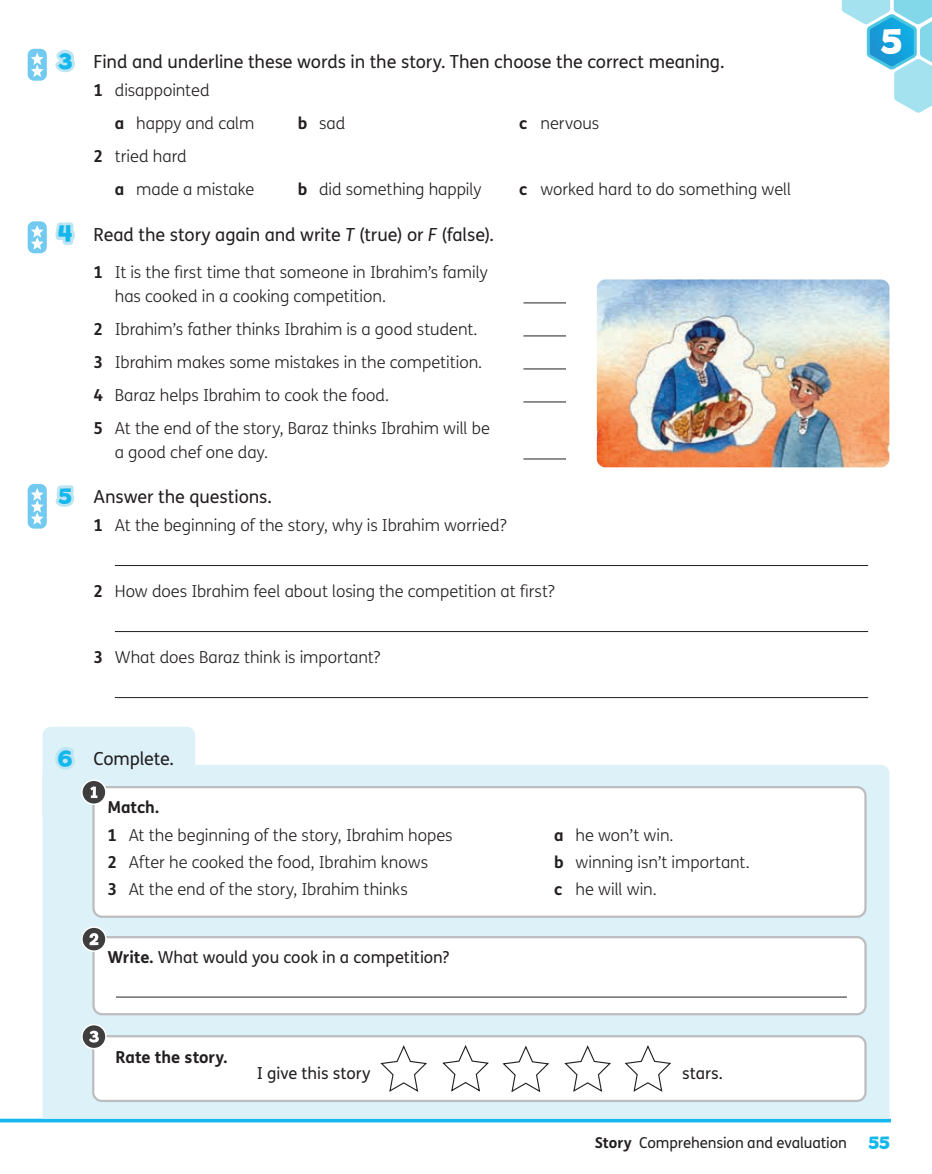
<style>
.page{position:relative;width:932px;height:1174px;background:#fff}
.page>*{position:absolute;margin:0;border:0;box-sizing:border-box;transform-origin:0 0}
.t1{font:700 36px "Billy";color:#fff}
.t2{font:18px "FS Me";letter-spacing:-.005em;color:#231f20}
.t3{font:300 16.5px/33px "FS Me";letter-spacing:-.005em;color:#231f20}
.t4{font:16.5px "FS Me";color:#231f20}
.t5{font:700 16.5px "FS Me";color:#231f20}
.t6{font:15px "FS Me";letter-spacing:-.01em;color:#231f20}
.s1{font-family:"Billy";font-weight:700;font-size:22.5px;color:#bde5f2}
.s2{font-weight:700}
.s3{font-style:italic}
.s4{font-family:"Billy";font-weight:700;font-size:18px;color:#15b8ec}
</style>
<div class="page">
<svg style="left:0;top:1118px;width:890px;height:4px;background:#43c5ef"></svg>
<svg style="left:841px;top:0;width:90px;height:113px"></svg>
<div style="left:43px;top:765px;width:846px;height:353px;background:#dcf1f8"></div>
<hr style="left:523px;top:302px;width:43px;height:1px;background:#231f20">
<hr style="left:523px;top:335px;width:43px;height:1px;background:#231f20">
<hr style="left:523px;top:368px;width:43px;height:1px;background:#231f20">
<hr style="left:523px;top:401px;width:43px;height:1px;background:#231f20">
<hr style="left:523px;top:458px;width:43px;height:1px;background:#231f20">
<hr style="left:115px;top:565px;width:752px;height:1px;background:#231f20">
<hr style="left:115px;top:631px;width:752px;height:1px;background:#231f20">
<hr style="left:115px;top:697px;width:752px;height:1px;background:#231f20">
<div style="left:28px;top:49px;width:19px;height:32px;background:#72caf1;border-radius:6px"></div>
<svg style="left:31px;top:52px;width:13px;height:25px"></svg>
<div style="left:28px;top:221px;width:19px;height:32px;background:#72caf1;border-radius:6px"></div>
<svg style="left:31px;top:225px;width:13px;height:25px"></svg>
<div style="left:28px;top:484px;width:19px;height:44px;background:#72caf1;border-radius:6px"></div>
<svg style="left:31px;top:488px;width:13px;height:37px"></svg>
<div style="left:93px;top:787px;width:772px;height:129px;background:#fff;border-radius:9px"></div>
<div style="left:92px;top:786px;width:774px;height:132px;border:2px solid #bcbdc0;border-radius:9px"></div>
<svg style="left:43px;top:726px;width:152px;height:89px"></svg>
<div style="left:81px;top:779px;width:26px;height:26px;border:2px solid #fff;border-radius:50%"></div>
<div style="left:93px;top:937px;width:772px;height:77px;background:#fff;border-radius:9px"></div>
<hr style="left:116px;top:996px;width:730px;height:1px;background:#231f20">
<div style="left:92px;top:936px;width:774px;height:79px;border:2px solid #bcbdc0;border-radius:9px"></div>
<div style="left:82px;top:927px;width:24px;height:24px;background:#3e3e3f;border-radius:50%"></div>
<svg style="left:89px;top:933px;width:9px;height:12px"></svg>
<div style="left:81px;top:926px;width:26px;height:26px;border:2px solid #fff;border-radius:50%"></div>
<img style="left:596px;top:279px;width:293px;height:188px">
<div style="left:93px;top:1036px;width:772px;height:64px;background:#fff;border-radius:9px"></div>
<div style="left:92px;top:1035px;width:774px;height:67px;border:2px solid #bcbdc0;border-radius:9px"></div>
<div style="left:82px;top:1024px;width:24px;height:24px;background:#3e3e3f;border-radius:50%"></div>
<svg style="left:89px;top:1030px;width:10px;height:12px"></svg>
<div style="left:81px;top:1023px;width:26px;height:26px;border:2px solid #fff;border-radius:50%"></div>
<svg style="left:442px;top:1045px;width:47px;height:47px"></svg>
<svg style="left:380px;top:1045px;width:47px;height:47px"></svg>
<svg style="left:564px;top:1045px;width:47px;height:47px"></svg>
<svg style="left:502px;top:1045px;width:47px;height:48px"></svg>
<svg style="left:624px;top:1045px;width:47px;height:47px"></svg>
<p class="t2" style="left:58px;top:49px;width:668px"><span class="s1">3</span> Find and underline these words in the story. Then choose the correct meaning.</p>
<p class="t3" style="left:115px;top:73px;width:141px;text-indent:-21px"><span class="s2">1</span> disappointed<br><span class="s2">a</span> happy and calm</p>
<p class="t3" style="left:298px;top:106px;width:49px"><span class="s2">b</span> sad</p>
<p class="t3" style="left:519px;top:106px;width:82px"><span class="s2">c</span> nervous</p>
<p class="t3" style="left:115px;top:139px;width:141px;text-indent:-21px"><span class="s2">2</span> tried hard<br><span class="s2">a</span> made a mistake</p>
<p class="t3" style="left:298px;top:172px;width:185px"><span class="s2">b</span> did something happily</p>
<p class="t3" style="left:519px;top:172px;width:273px"><span class="s2">c</span> worked hard to do something well</p>
<p class="t2" style="left:58px;top:222px;width:437px"><span class="s1">4</span> Read the story again and write <span class="s3">T</span> (true) or <span class="s3">F</span> (false).</p>
<p class="t3" style="left:115px;top:259px;width:374px;line-height:24px;text-indent:-21px"><span class="s2">1</span> It is the first time that someone in Ibrahim’s family has cooked in a cooking competition.</p>
<p class="t3" style="left:94px;top:312px;width:398px"><span class="s2">2</span> Ibrahim’s father thinks Ibrahim is a good student.<br><span class="s2">3</span> Ibrahim makes some mistakes in the competition.<br><span class="s2">4</span> Baraz helps Ibrahim to cook the food.<br><span class="s2">5</span> At the end of the story, Baraz thinks Ibrahim will be</p>
<p class="t3" style="left:115px;top:435px;width:155px">a good chef one day.</p>
<p class="t2" style="left:58px;top:484px;width:215px"><span class="s1">5</span> Answer the questions.</p>
<p class="t3" style="left:94px;top:508px;width:414px"><span class="s2">1</span> At the beginning of the story, why is Ibrahim worried?</p>
<p class="t3" style="left:94px;top:574px;width:462px"><span class="s2">2</span> How does Ibrahim feel about losing the competition at first?</p>
<p class="t3" style="left:94px;top:640px;width:288px"><span class="s2">3</span> What does Baraz think is important?</p>
<p class="t2" style="left:58px;top:746px;width:118px"><span class="s1">6</span> Complete.</p>
<p class="t3" style="left:107px;top:793px;width:346px;line-height:27.3px"><span class="s2">Match.<br>1</span> At the beginning of the story, Ibrahim hopes</p>
<p class="t3" style="left:554px;top:818px;width:121px"><span class="s2">a</span> he won’t win.</p>
<p class="t3" style="left:107px;top:845px;width:322px"><span class="s2">2</span> After he cooked the food, Ibrahim knows</p>
<p class="t3" style="left:554px;top:845px;width:197px"><span class="s2">b</span> winning isn’t important.</p>
<p class="t3" style="left:107px;top:872px;width:302px"><span class="s2">3</span> At the end of the story, Ibrahim thinks</p>
<p class="t3" style="left:554px;top:872px;width:104px"><span class="s2">c</span> he will win.</p>
<p class="t4" style="left:107px;top:946px;width:343px"><span class="s2">Write.</span> What would you cook in a competition?</p>
<p class="t5" style="left:116px;top:1043px;width:113px">Rate the story.</p>
<p class="t4" style="left:256px;top:1062px;width:115px">I give this story</p>
<p class="t4" style="left:682px;top:1062px;width:42px">stars.</p>
<h1 class="t1" style="left:880px;top:20px;width:23px">5</h1>
<p class="t6" style="left:594px;top:1132px;width:296px"><span class="s2">Story</span> Comprehension and evaluation <span class="s4">55</span></p>
</div>
